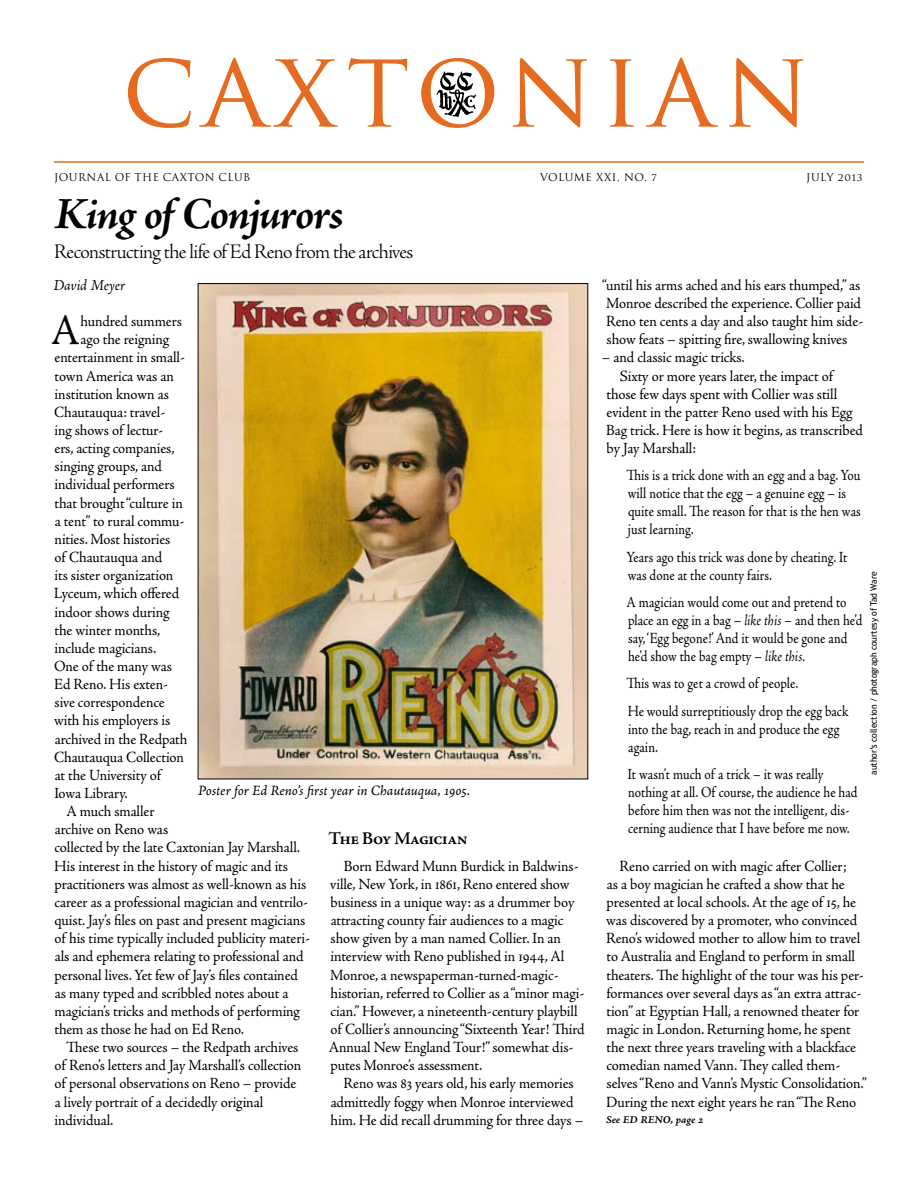
<style>
.page{position:relative;width:918px;height:1188px;background:#fff}
.page>*{position:absolute;margin:0;border:0;box-sizing:border-box;transform-origin:0 0}
.t1{font:105px "Trajan Pro";letter-spacing:.065em;color:#e46b1f}
.t2{font:italic 700 45px "Adobe Jenson Pro";letter-spacing:-.035em;color:#000}
.t3{font:43.35px "Adobe Jenson Pro";color:#000;scale:.95 1}
.t4{font:21px "Adobe Jenson Pro Lt Subh";letter-spacing:-.03em;color:#000}
.t5{font:600 18px "Adobe Jenson Pro";letter-spacing:-.035em;color:#000}
.t6{font:15.6px/18.1px "Adobe Jenson Pro";letter-spacing:-.005em;color:#000;scale:.95 1}
.t7{font:15.6px/18px "Adobe Jenson Pro";letter-spacing:-.005em;color:#000;scale:.85 1}
.t8{font:italic 15.6px "Adobe Jenson Pro";color:#000;scale:.95 1}
.t9{font:14.25px "Adobe Jenson Pro It Capt";letter-spacing:-.005em;color:#000;scale:.95 1}
.t10{font:10.5px "Trajan Pro";letter-spacing:.05em;color:#000}
.t11{font:10.5px "Adobe Jenson Pro Bold It Capt";color:#000}
.t12{font:9px "Trebuchet MS";letter-spacing:-.01em;color:#000;scale:.95 1}
.s1{font-style:italic}
</style>
<div class="page">
<hr style="left:54px;top:161px;width:810px;height:2px;background:#e46b1f">
<img style="left:436px;top:71px;width:41px;height:47px">
<img style="left:200px;top:285px;width:386px;height:492px">
<h1 class="t1" style="left:122px;top:22px;width:689px">caxtonian</h1>
<p class="t10" style="left:54px;top:170px;width:198px">JOURNAL OF THE CAXTON CLUB</p>
<p class="t10" style="left:540px;top:170px;width:119px">VOLUME XXI, NO. 7</p>
<p class="t10" style="left:806px;top:170px;width:58px">JULY 2013</p>
<h2 class="t2" style="left:54px;top:189px;width:292px">King of Conjurors</h2>
<h3 class="t4" style="left:54px;top:240px;width:361px">Reconstructing the life of Ed Reno from the archives</h3>
<p class="t8" style="left:53px;top:276px;width:77px">David Meyer</p>
<h3 class="t3" style="left:51px;top:306px;width:32px">A</h3>
<p class="t6" style="left:80px;top:312px;width:108px">hundred summers</p>
<p class="t6" style="left:81px;top:331px;width:95px">ago the reigning</p>
<p class="t6" style="left:55px;top:349px;width:139px">entertainment in small-</p>
<p class="t6" style="left:55px;top:367px;width:127px">town America was an</p>
<p class="t6" style="left:55px;top:385px;width:122px">institution known as</p>
<p class="t6" style="left:54px;top:403px;width:119px">Chautauqua: travel-</p>
<p class="t6" style="left:55px;top:421px;width:116px">ing shows of lectur-</p>
<p class="t6" style="left:55px;top:439px;width:128px">ers, acting companies,</p>
<p class="t6" style="left:55px;top:458px;width:114px">singing groups, and</p>
<p class="t6" style="left:55px;top:476px;width:128px">individual performers</p>
<p class="t6" style="left:55px;top:494px;width:137px">that brought “culture in</p>
<p class="t6" style="left:55px;top:512px;width:138px">a tent” to rural commu-</p>
<p class="t6" style="left:55px;top:530px;width:124px">nities. Most histories</p>
<p class="t6" style="left:55px;top:548px;width:115px">of Chautauqua and</p>
<p class="t6" style="left:55px;top:567px;width:127px">its sister organization</p>
<p class="t6" style="left:54px;top:585px;width:133px">Lyceum, which offered</p>
<p class="t6" style="left:55px;top:603px;width:122px">indoor shows during</p>
<p class="t6" style="left:55px;top:621px;width:113px">the winter months,</p>
<p class="t6" style="left:55px;top:639px;width:109px">include magicians.</p>
<p class="t6" style="left:54px;top:657px;width:126px">One of the many was</p>
<p class="t6" style="left:54px;top:675px;width:121px">Ed Reno. His exten-</p>
<p class="t6" style="left:55px;top:694px;width:117px">sive correspondence</p>
<p class="t6" style="left:54px;top:712px;width:124px">with his employers is</p>
<p class="t6" style="left:55px;top:730px;width:141px">archived in the Redpath</p>
<p class="t6" style="left:54px;top:748px;width:138px">Chautauqua Collection</p>
<p class="t6" style="left:55px;top:766px;width:113px">at the University of</p>
<p class="t6" style="left:54px;top:784px;width:79px">Iowa Library.</p>
<p class="t6" style="left:66px;top:802px;width:94px">A much smaller</p>
<p class="t6" style="left:55px;top:821px;width:121px">archive on Reno was</p>
<p class="t6" style="left:55px;top:839px;width:260px">collected by the late Caxtonian Jay Marshall.</p>
<p class="t6" style="left:54px;top:857px;width:248px">His interest in the history of magic and its</p>
<p class="t6" style="left:55px;top:875px;width:266px">practitioners was almost as well-known as his</p>
<p class="t6" style="left:55px;top:893px;width:268px">career as a professional magician and ventrilo-</p>
<p class="t6" style="left:55px;top:911px;width:266px">quist. Jay’s files on past and present magicians</p>
<p class="t6" style="left:55px;top:930px;width:270px">of his time typically included publicity materi-</p>
<p class="t6" style="left:55px;top:948px;width:263px">als and ephemera relating to professional and</p>
<p class="t6" style="left:55px;top:966px;width:258px">personal lives. Yet few of Jay’s files contained</p>
<p class="t6" style="left:55px;top:984px;width:248px">as many typed and scribbled notes about a</p>
<p class="t6" style="left:55px;top:1002px;width:260px">magician’s tricks and methods of performing</p>
<p class="t6" style="left:55px;top:1020px;width:201px">them as those he had on Ed Reno.</p>
<p class="t6" style="left:66px;top:1038px;width:246px">These two sources – the Redpath archives</p>
<p class="t6" style="left:55px;top:1057px;width:261px">of Reno’s letters and Jay Marshall’s collection</p>
<p class="t6" style="left:55px;top:1075px;width:256px">of personal observations on Reno – provide</p>
<p class="t6" style="left:55px;top:1093px;width:221px">a lively portrait of a decidedly original</p>
<p class="t6" style="left:55px;top:1111px;width:63px">individual.</p>
<p class="t9" style="left:198px;top:783px;width:288px">Poster for Ed Reno’s first year in Chautauqua, 1905.</p>
<p class="t5" style="left:329px;top:828px;width:141px">The Boy Magician</p>
<p class="t6" style="left:329px;top:857px;width:271px;text-indent:15px">Born Edward Munn Burdick in Baldwins&shy;ville, New York, in 1861, Reno entered show business in a unique way: as a drummer boy attracting county fair audiences to a magic show given by a man named Collier. In an interview with Reno published in 1944, Al Monroe, a newspaperman-turned-magic&shy;historian, referred to Collier as a “minor magi&shy;cian.” However, a nineteenth-century playbill of Collier’s announcing “Sixteenth Year! Third Annual New England Tour!” somewhat dis&shy;putes Monroe’s assessment.</p>
<p class="t6" style="left:331px;top:1075px;width:268px;text-indent:13px">Reno was 83 years old, his early memories admittedly foggy when Monroe interviewed him. He did recall drumming for three days –</p>
<p class="t6" style="left:602px;top:276px;width:276px">“until his arms ached and his ears thumped,” as Monroe described the experience. Collier paid Reno ten cents a day and also taught him side&shy;show feats – spitting fire, swallowing knives</p>
<p class="t6" style="left:602px;top:349px;width:152px">– and classic magic tricks.</p>
<p class="t6" style="left:620px;top:367px;width:226px">Sixty or more years later, the impact of</p>
<p class="t6" style="left:607px;top:385px;width:244px">those few days spent with Collier was still</p>
<p class="t6" style="left:607px;top:403px;width:260px">evident in the patter Reno used with his Egg</p>
<p class="t6" style="left:606px;top:421px;width:272px">Bag trick. Here is how it begins, as transcribed</p>
<p class="t6" style="left:607px;top:439px;width:96px">by Jay Marshall:</p>
<p class="t7" style="left:626px;top:467px;width:277px">This is a trick done with an egg and a bag. You will notice that the egg – a genuine egg – is quite small. The reason for that is the hen was just learning.</p>
<p class="t7" style="left:626px;top:548px;width:261px">Years ago this trick was done by cheating. It was done at the county fairs.</p>
<p class="t7" style="left:627px;top:593px;width:279px">A magician would come out and pretend to place an egg in a bag – <span class="s1">like this –</span> and then he’d say, ‘Egg begone!’ And it would be gone and he’d show the bag empty – <span class="s1">like this.</span></p>
<p class="t7" style="left:626px;top:670px;width:263px;line-height:27.3px">This was to get a crowd of people.<br>He would surreptitiously drop the egg back</p>
<p class="t7" style="left:628px;top:720px;width:250px">into the bag, reach in and produce the egg again.</p>
<p class="t7" style="left:628px;top:765px;width:272px">It wasn’t much of a trick – it was really nothing at all. Of course, the audience he had before him then was not the intelligent, dis&shy;cerning audience that I have before me now.</p>
<p class="t6" style="left:606px;top:857px;width:276px;text-indent:14px">Reno carried on with magic after Collier;<br>as a boy magician he crafted a show that he presented at local schools. At the age of 15, he was discovered by a promoter, who convinced Reno’s widowed mother to allow him to travel to Australia and England to perform in small theaters. The highlight of the tour was his per&shy;formances over several days as “an extra attrac&shy;tion” at Egyptian Hall, a renowned theater for magic in London. Returning home, he spent the next three years traveling with a blackface comedian named Vann. They called them&shy;selves “Reno and Vann’s Mystic Consolidation.” During the next eight years he ran “The Reno</p>
<p class="t12" style="left:868px;top:775px;width:215px;rotate:-90deg">author’s collection / photograph courtesy of Tad Ware</p>
<p class="t11" style="left:606px;top:1114px;width:99px">See ED RENO, page 2</p>
</div>
